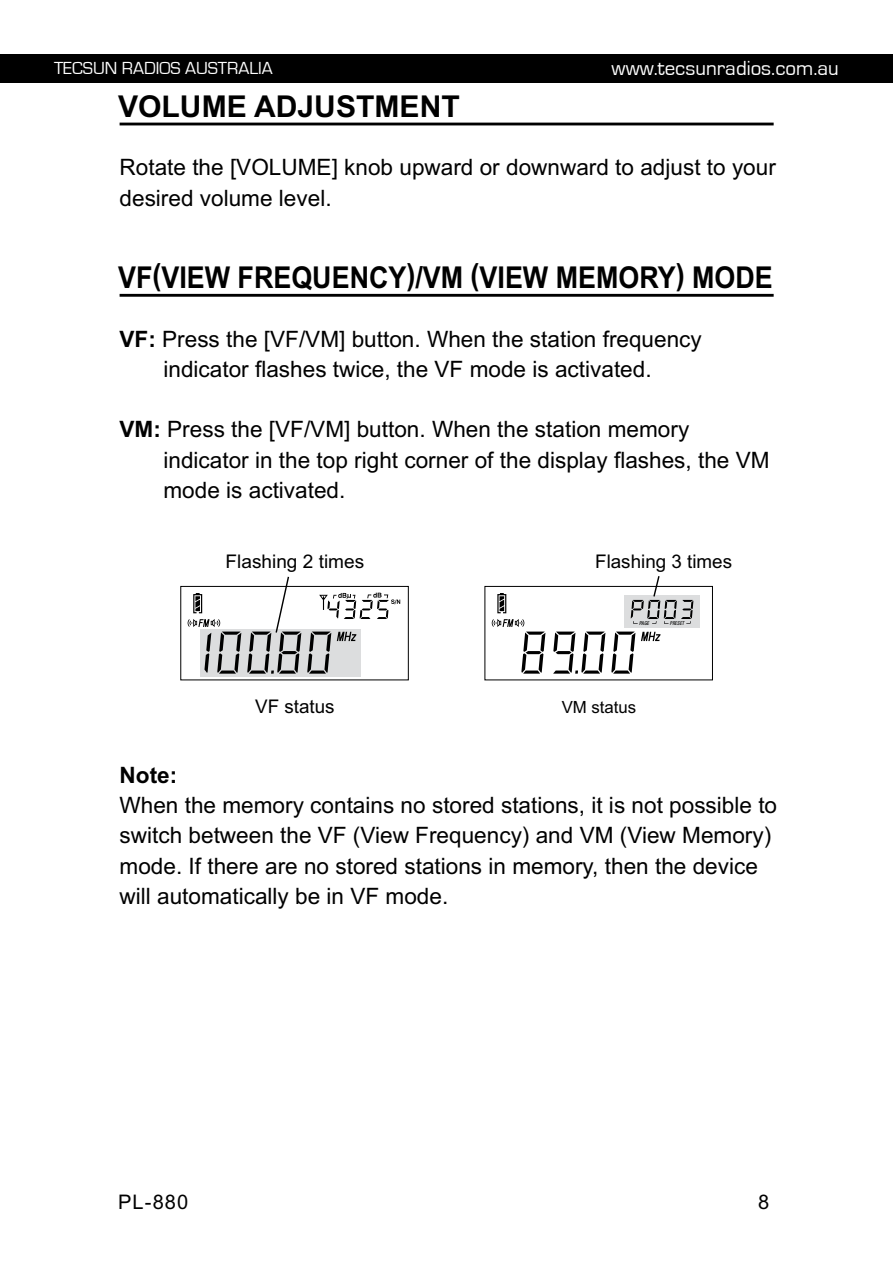
<style>
.page{position:relative;width:893px;height:1263px;background:#fff}
.page>*{position:absolute;margin:0;border:0;box-sizing:border-box;transform-origin:0 0}
.t1{font:700 30.15px "Arial";color:#000;scale:.89 1}
.t2{font:700 30.15px "Arial";color:#000}
.t3{font:22.65px/30.3px "Arial";color:#000}
.t4{font:700 22.65px "Arial";color:#000}
.t5{font:21px "Eurostile";color:#fff}
.t6{font:20.1px "Arial";color:#000}
.t7{font:18.75px "Arial";color:#000}
.t8{font:18px "Eurostile";color:#fff}
.t9{font:16.8px "Arial";color:#000}
.t10{font:italic 5.55px "Univers Condensed";color:#000;scale:.96 1}
.t11{font:italic 5.55px "Univers Condensed";color:#000}
.s1{font-weight:700}
</style>
<div class="page">
<div style="left:0;top:54px;width:893px;height:29px;background:#000"></div>
<hr style="left:120px;top:123px;width:654px;height:2px;background:#000">
<hr style="left:120px;top:294px;width:654px;height:3px;background:#000">
<div style="left:200px;top:629px;width:161px;height:47px;background:#dcddde"></div>
<div style="left:180px;top:586px;width:229px;height:94px;border:1px solid #000"></div>
<svg style="left:193px;top:593px;width:9px;height:20px"></svg>
<svg style="left:337px;top:632px;width:19px;height:9px"></svg>
<svg style="left:319px;top:593px;width:81px;height:26px"></svg>
<svg style="left:187px;top:619px;width:54px;height:55px"></svg>
<svg style="left:307px;top:631px;width:24px;height:43px"></svg>
<svg style="left:247px;top:576px;width:54px;height:98px"></svg>
<div style="left:625px;top:595px;width:75px;height:33px;background:#dcddde"></div>
<div style="left:485px;top:586px;width:228px;height:94px;border:1px solid #000"></div>
<svg style="left:497px;top:593px;width:9px;height:20px"></svg>
<svg style="left:641px;top:632px;width:20px;height:9px"></svg>
<svg style="left:611px;top:631px;width:24px;height:43px"></svg>
<svg style="left:631px;top:576px;width:62px;height:48px"></svg>
<svg style="left:491px;top:619px;width:54px;height:55px"></svg>
<svg style="left:553px;top:631px;width:52px;height:43px"></svg>
<p class="t8" style="left:54px;top:59px;width:220px">TECSUN RADIOS AUSTRALIA</p>
<p class="t5" style="left:612px;top:57px;width:229px">www.tecsunradios.com.au</p>
<h1 class="t2" style="left:118px;top:86px;width:343px">VOLUME ADJUSTMENT</h1>
<p class="t3" style="left:120px;top:152px;width:658px">Rotate the [VOLUME] knob upward or downward to adjust to your desired volume level.</p>
<h1 class="t1" style="left:118px;top:257px;width:737px">VF(VIEW FREQUENCY)/VM (VIEW MEMORY) MODE</h1>
<p class="t3" style="left:120px;top:324px;width:584px;text-align:center"><span class="s1">VF:</span> Press the [VF/VM] button. When the station frequency indicator flashes twice, the VF mode is activated.</p>
<p class="t3" style="left:164px;top:414px;width:608px;text-indent:-44px"><span class="s1">VM:</span> Press the [VF/VM] button. When the station memory indicator in the top right corner of the display flashes, the VM mode is activated.</p>
<p class="t7" style="left:226px;top:549px;width:140px">Flashing 2 times</p>
<p class="t7" style="left:255px;top:694px;width:81px">VF status</p>
<p class="t7" style="left:595px;top:549px;width:138px">Flashing 3 times</p>
<p class="t11" style="left:639px;top:620px;width:13px">PAGE</p>
<p class="t10" style="left:670px;top:620px;width:18px">PRESET</p>
<p class="t9" style="left:562px;top:696px;width:76px">VM status</p>
<p class="t4" style="left:120px;top:760px;width:59px">Note:</p>
<p class="t3" style="left:120px;top:790px;width:659px">When the memory contains no stored stations, it is not possible to switch between the VF (View Frequency) and VM (View Memory) mode. If there are no stored stations in memory, then the device will automatically be in VF mode.</p>
<p class="t6" style="left:118px;top:1189px;width:72px">PL-880</p>
<p class="t6" style="left:758px;top:1189px;width:13px">8</p>
</div>
